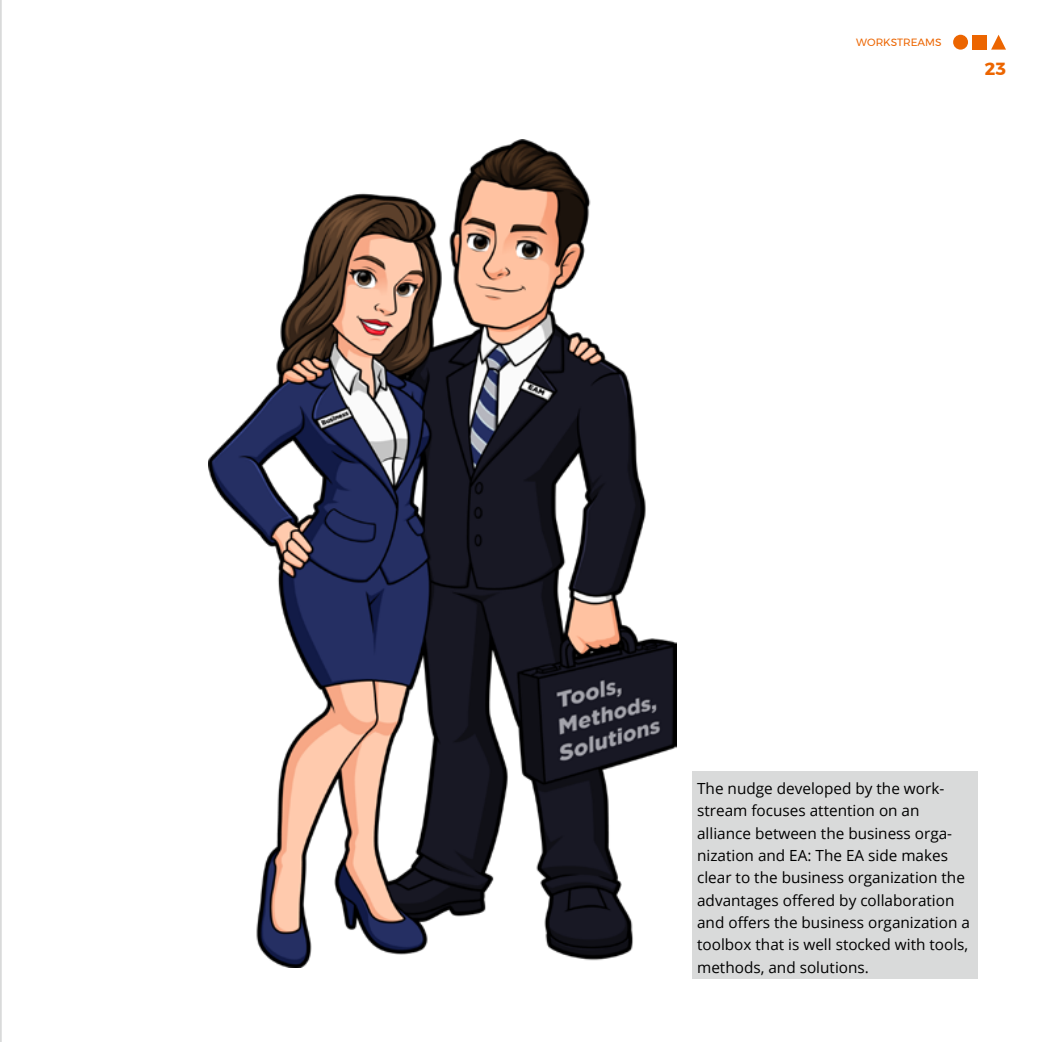
<style>
.page{position:relative;width:1042px;height:1042px;background:#fff}
.page>*{position:absolute;margin:0;border:0;box-sizing:border-box;transform-origin:0 0}
.t1{font:700 17.5px "Montserrat";color:#ec6500}
.t2{font:15.4px/22.4px "Open Sans";color:#000}
.t3{font:10.5px "Montserrat";color:#ec6500}
</style>
<div class="page">
<div style="left:953px;top:35px;width:15px;height:15px;background:#ec6500;border-radius:50%"></div>
<div style="left:972px;top:35px;width:15px;height:15px;background:#ec6500"></div>
<svg style="left:991px;top:35px;width:15px;height:15px"></svg>
<img style="left:208px;top:139px;width:468px;height:828px">
<div style="left:692px;top:771px;width:285px;height:207px;background:#d9dada"></div>
<hr style="left:0;top:0;width:2px;height:1042px;background:#d9dada">
<p class="t3" style="left:856px;top:34px;width:87px">WORKSTREAMS</p>
<p class="t1" style="left:985px;top:55px;width:23px">23</p>
<p class="t2" style="left:697px;top:777px;width:274px">The nudge developed by the work&shy;stream focuses attention on an alliance between the business orga&shy;nization and EA: The EA side makes clear to the business organization the advantages offered by collaboration and offers the business organization a toolbox that is well stocked with tools, methods, and solutions.</p>
</div>
